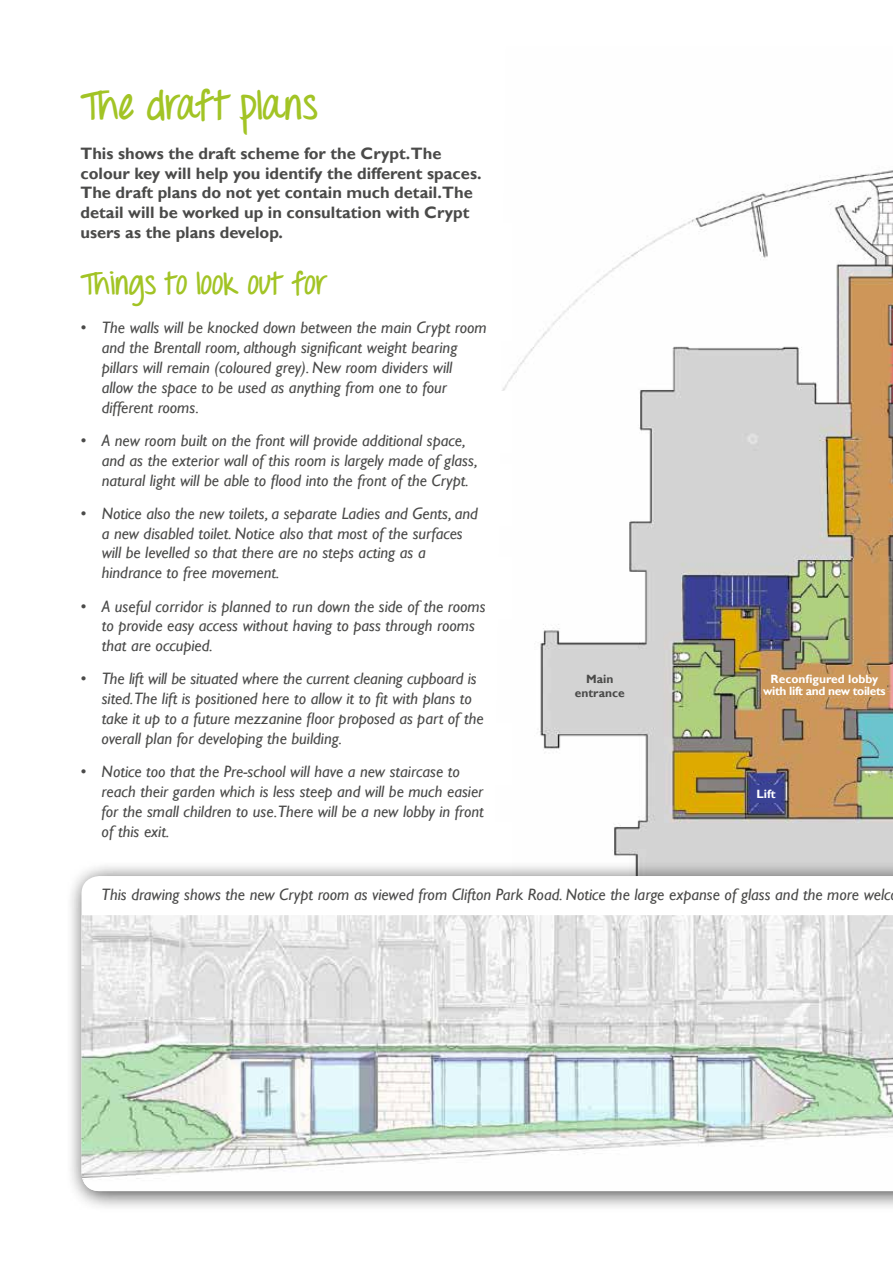
<style>
.page{position:relative;width:893px;height:1263px;background:#fff}
.page>*{position:absolute;margin:0;border:0;box-sizing:border-box;transform-origin:0 0}
.t1{font:700 39px "Throw My Hands Upinthe Air";color:#a2c425}
.t2{font:700 30px "Throw My Hands Upinthe Air";color:#a2c425}
.t3{font:italic 16.5px/19.8px "Gill Sans";color:#4a4a49}
.t4{font:700 16.5px/19.8px "Gill Sans";color:#4a4a49}
.t5{font:700 12px/12px "Gill Sans";letter-spacing:-.025em;color:#fff;text-align:center}
.t6{font:700 12px/14.4px "Gill Sans";color:#4a4a49;text-align:center}
</style>
<div class="page">
<img style="left:502px;top:170px;width:391px;height:690px">
<div style="left:762px;top:675px;width:125px;height:22px;background:#cc975a"></div>
<div style="left:752px;top:785px;width:29px;height:18px;background:#3a4294"></div>
<div style="left:66px;top:860px;width:827px;height:353px;background:#000;opacity:.75"></div>
<svg style="left:81px;top:876px;width:812px;height:39px"></svg>
<img style="left:81px;top:915px;width:812px;height:276px">
<h1 class="t1" style="left:80px;top:81px;width:238px">The draft plans</h1>
<p class="t4" style="left:80px;top:144px;width:403px">This shows the draft scheme for the Crypt.The colour key will help you identify the different spaces.<br>The draft plans do not yet contain much detail.The detail will be worked up in consultation with Crypt users as the plans develop.</p>
<h2 class="t2" style="left:80px;top:265px;width:249px">Things to look out for</h2>
<p class="t3" style="left:102px;top:318px;width:387px;text-indent:-21px">• The walls will be knocked down between the main Crypt room and the Brentall room, although significant weight bearing pillars will remain (coloured grey). New room dividers will allow the space to be used as anything from one to four different rooms.</p>
<p class="t3" style="left:102px;top:431px;width:377px;text-indent:-21px">• A new room built on the front will provide additional space, and as the exterior wall of this room is largely made of glass, natural light will be able to flood into the front of the Crypt.</p>
<p class="t3" style="left:102px;top:504px;width:378px;text-indent:-21px">• Notice also the new toilets, a separate Ladies and Gents, and a new disabled toilet. Notice also that most of the surfaces will be levelled so that there are no steps acting as a hindrance to free movement.</p>
<p class="t3" style="left:102px;top:596px;width:385px;text-indent:-21px">• A useful corridor is planned to run down the side of the rooms to provide easy access without having to pass through rooms that are occupied.</p>
<p class="t3" style="left:102px;top:669px;width:383px;text-indent:-21px">• The lift will be situated where the current cleaning cupboard is sited.The lift is positioned here to allow it to fit with plans to take it up to a future mezzanine floor proposed as part of the overall plan for developing the building.</p>
<p class="t3" style="left:102px;top:762px;width:384px;text-indent:-21px">• Notice too that the Pre-school will have a new staircase to reach their garden which is less steep and will be much easier for the small children to use.There will be a new lobby in front of this exit.</p>
<p class="t6" style="left:575px;top:672px;width:51px">Main entrance</p>
<p class="t5" style="left:763px;top:673px;width:124px">Reconfigured lobby with lift and new toilets</p>
<p class="t5" style="left:757px;top:788px;width:21px">Lift</p>
<p class="t3" style="left:102px;top:885px;width:790px">This drawing shows the new Crypt room as viewed from Clifton Park Road. Notice the large expanse of glass and the more welc</p>
</div>
